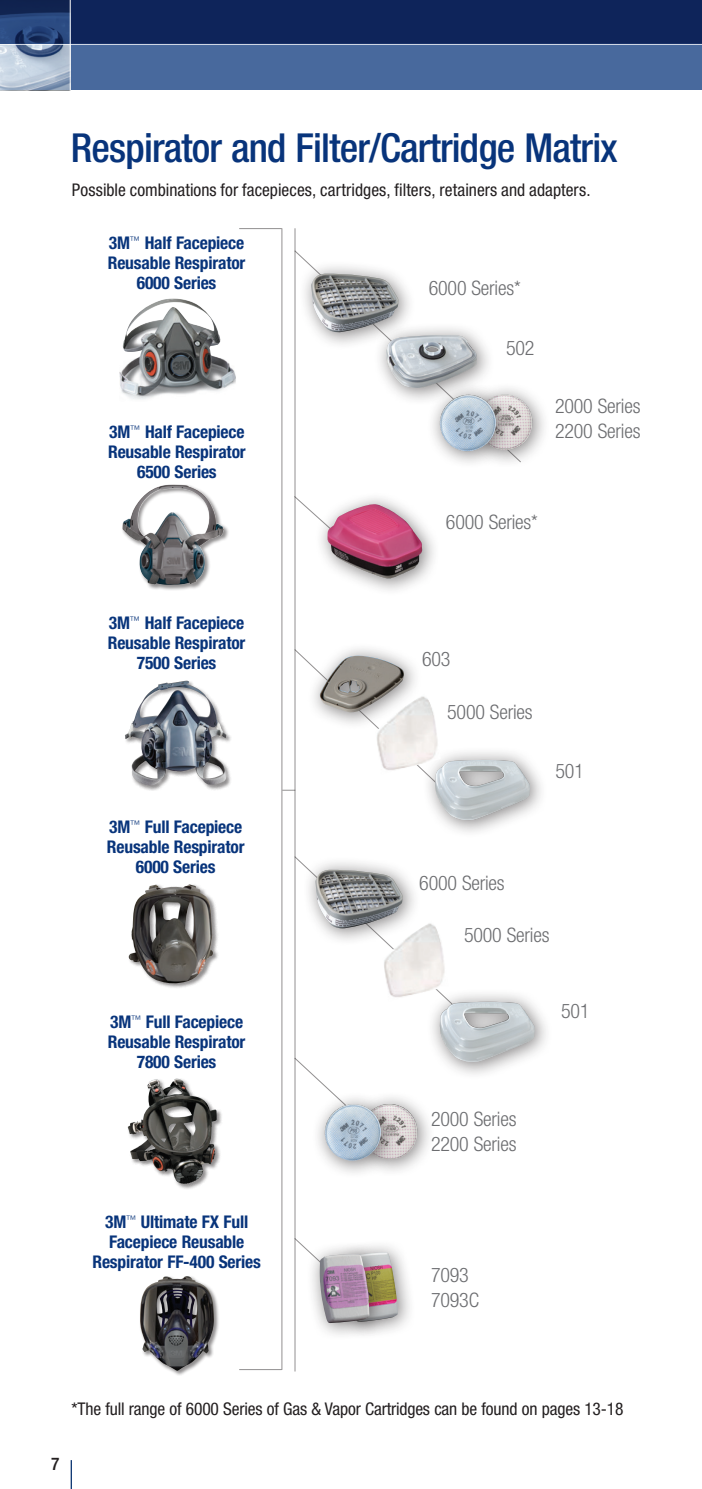
<style>
.page{position:relative;width:702px;height:1489px;background:#fff}
.page>*{position:absolute;margin:0;border:0;box-sizing:border-box;transform-origin:0 0}
.t1{font:500 condensed 40px "Helvetica Neue LT Std";letter-spacing:-.02em;color:#08347b}
._4_7b_Table_3_Body{font:300 condensed 20px/25px "Helvetica Neue LT Std";letter-spacing:-.01em;color:#6c6d70}
.Diagram_Copy{font:700 condensed 17.5px/20px "Helvetica Neue LT Std";letter-spacing:-.01em;color:#08347b;text-align:center}
.Body_Copy{font:condensed 17.5px "Helvetica Neue LT Std";letter-spacing:.005em;color:#231f20}
.Asterisk_Copy{font:condensed 17.5px "Helvetica Neue LT Std";letter-spacing:-.01em;color:#231f20}
._2_2a_SUB_Head_16_16{font:500 condensed 17.5px "Helvetica Neue LT Std";color:#231f20}
</style>
<div class="page">
<svg style="left:295px;top:855px;width:8px;height:155px"></svg>
<svg style="left:295px;top:1057px;width:36px;height:81px"></svg>
<svg style="left:295px;top:1237px;width:11px;height:81px"></svg>
<svg style="left:295px;top:250px;width:10px;height:213px"></svg>
<svg style="left:295px;top:495px;width:20px;height:40px"></svg>
<svg style="left:71px;top:1460px;width:1px;height:28px"></svg>
<div style="left:0;top:0;width:702px;height:90px;background:#48699d"></div>
<img style="left:0;top:45px;width:70px;height:45px">
<hr style="left:0;top:44px;width:702px;height:1px;background:#fff">
<svg style="left:0;top:0;width:702px;height:44px;background:#10265c"></svg>
<hr style="left:70px;top:0;width:1px;height:105px;background:#fff">
<div style="left:421px;top:746px;width:126px;height:92px;background:#231f20;opacity:.55"></div>
<img style="left:434px;top:760px;width:96px;height:61px">
<div style="left:426px;top:988px;width:126px;height:91px;background:#231f20;opacity:.55"></div>
<img style="left:439px;top:1001px;width:96px;height:62px">
<img style="left:119px;top:298px;width:117px;height:102px">
<div style="left:298px;top:260px;width:118px;height:90px;background:#231f20;opacity:.55"></div>
<img style="left:311px;top:273px;width:87px;height:60px">
<div style="left:303px;top:856px;width:117px;height:90px;background:#231f20;opacity:.55"></div>
<img style="left:315px;top:869px;width:88px;height:59px">
<div style="left:464px;top:381px;width:86px;height:87px;background:#231f20;opacity:.55"></div>
<img style="left:514px;top:394px;width:18px;height:56px">
<div style="left:427px;top:382px;width:87px;height:87px;background:#231f20;opacity:.55"></div>
<img style="left:440px;top:406px;width:28px;height:35px">
<div style="left:349px;top:1090px;width:86px;height:87px;background:#231f20;opacity:.55"></div>
<img style="left:399px;top:1103px;width:18px;height:56px">
<div style="left:312px;top:1091px;width:87px;height:87px;background:#231f20;opacity:.55"></div>
<img style="left:325px;top:1104px;width:28px;height:35px">
<div style="left:373px;top:321px;width:122px;height:85px;background:#231f20;opacity:.55"></div>
<img style="left:386px;top:335px;width:91px;height:53px">
<div style="left:315px;top:491px;width:125px;height:105px;background:#231f20;opacity:.55"></div>
<img style="left:327px;top:504px;width:96px;height:76px">
<div style="left:333px;top:1239px;width:83px;height:100px;background:#231f20;opacity:.55"></div>
<img style="left:387px;top:1252px;width:11px;height:69px">
<div style="left:306px;top:1240px;width:81px;height:101px;background:#231f20;opacity:.55"></div>
<img style="left:320px;top:1254px;width:49px;height:68px">
<div style="left:125px;top:679px;width:107px;height:111px;background:#231f20;opacity:.5"></div>
<img style="left:125px;top:680px;width:60px;height:55px">
<div style="left:128px;top:883px;width:91px;height:105px;background:#231f20;opacity:.5"></div>
<img style="left:128px;top:884px;width:85px;height:100px">
<div style="left:127px;top:1077px;width:95px;height:112px;background:#231f20;opacity:.5"></div>
<img style="left:127px;top:1078px;width:88px;height:105px">
<div style="left:139px;top:1275px;width:80px;height:100px;background:#231f20;opacity:.5"></div>
<img style="left:140px;top:1275px;width:74px;height:95px">
<img style="left:383px;top:920px;width:65px;height:81px">
<hr style="left:294px;top:228px;width:1px;height:1143px;background:#231f20">
<hr style="left:281px;top:228px;width:1px;height:1141px;background:#231f20">
<hr style="left:239px;top:228px;width:42px;height:1px;background:#231f20">
<hr style="left:239px;top:1368px;width:42px;height:1px;background:#231f20">
<svg style="left:282px;top:648px;width:167px;height:147px"></svg>
<hr style="left:701px;top:1232px;width:1px;height:136px;background:#08347b">
<div style="left:122px;top:484px;width:108px;height:106px;background:#231f20;opacity:.5"></div>
<img style="left:122px;top:484px;width:102px;height:101px">
<p class="t1" style="left:71px;top:124px;width:548px">Respirator and Filter/Cartridge Matrix</p>
<p class="Body_Copy" style="left:72px;top:179px;width:520px">Possible combinations for facepieces, cartridges, filters, retainers and adapters.</p>
<p class="Diagram_Copy" style="left:108px;top:233px;width:139px">3M<sup>™</sup> Half Facepiece<br>Reusable Respirator<br>6000 Series</p>
<p class="Diagram_Copy" style="left:108px;top:421px;width:139px">3M<sup>™</sup> Half Facepiece<br>Reusable Respirator<br>6500 Series</p>
<p class="Diagram_Copy" style="left:108px;top:612px;width:139px">3M<sup>™</sup> Half Facepiece<br>Reusable Respirator<br>7500 Series</p>
<p class="Diagram_Copy" style="left:107px;top:816px;width:139px">3M<sup>™</sup> Full Facepiece<br>Reusable Respirator<br>6000 Series</p>
<p class="Diagram_Copy" style="left:108px;top:1011px;width:139px">3M<sup>™</sup> Full Facepiece<br>Reusable Respirator<br>7800 Series</p>
<p class="Diagram_Copy" style="left:92px;top:1210px;width:170px">3M<sup>™</sup> Ultimate FX Full<br>Facepiece Reusable<br>Respirator FF-400 Series</p>
<p class="_4_7b_Table_3_Body" style="left:429px;top:275px;width:93px">6000 Series*</p>
<p class="_4_7b_Table_3_Body" style="left:506px;top:335px;width:30px">502</p>
<p class="_4_7b_Table_3_Body" style="left:555px;top:393px;width:87px">2000 Series<br>2200 Series</p>
<p class="_4_7b_Table_3_Body" style="left:446px;top:509px;width:93px">6000 Series*</p>
<p class="_4_7b_Table_3_Body" style="left:422px;top:646px;width:30px">603</p>
<p class="_4_7b_Table_3_Body" style="left:447px;top:699px;width:87px">5000 Series</p>
<p class="_4_7b_Table_3_Body" style="left:555px;top:758px;width:30px">501</p>
<p class="_4_7b_Table_3_Body" style="left:419px;top:869px;width:87px">6000 Series</p>
<p class="_4_7b_Table_3_Body" style="left:464px;top:922px;width:87px">5000 Series</p>
<p class="_4_7b_Table_3_Body" style="left:561px;top:998px;width:30px">501</p>
<p class="_4_7b_Table_3_Body" style="left:431px;top:1106px;width:87px">2000 Series<br>2200 Series</p>
<p class="_4_7b_Table_3_Body" style="left:431px;top:1261px;width:49px">7093<br>7093C</p>
<p class="Asterisk_Copy" style="left:71px;top:1398px;width:553px">*The full range of 6000 Series of Gas &amp; Vapor Cartridges can be found on pages 13-18</p>
<p class="_2_2a_SUB_Head_16_16" style="left:51px;top:1453px;width:10px">7</p>
</div>
